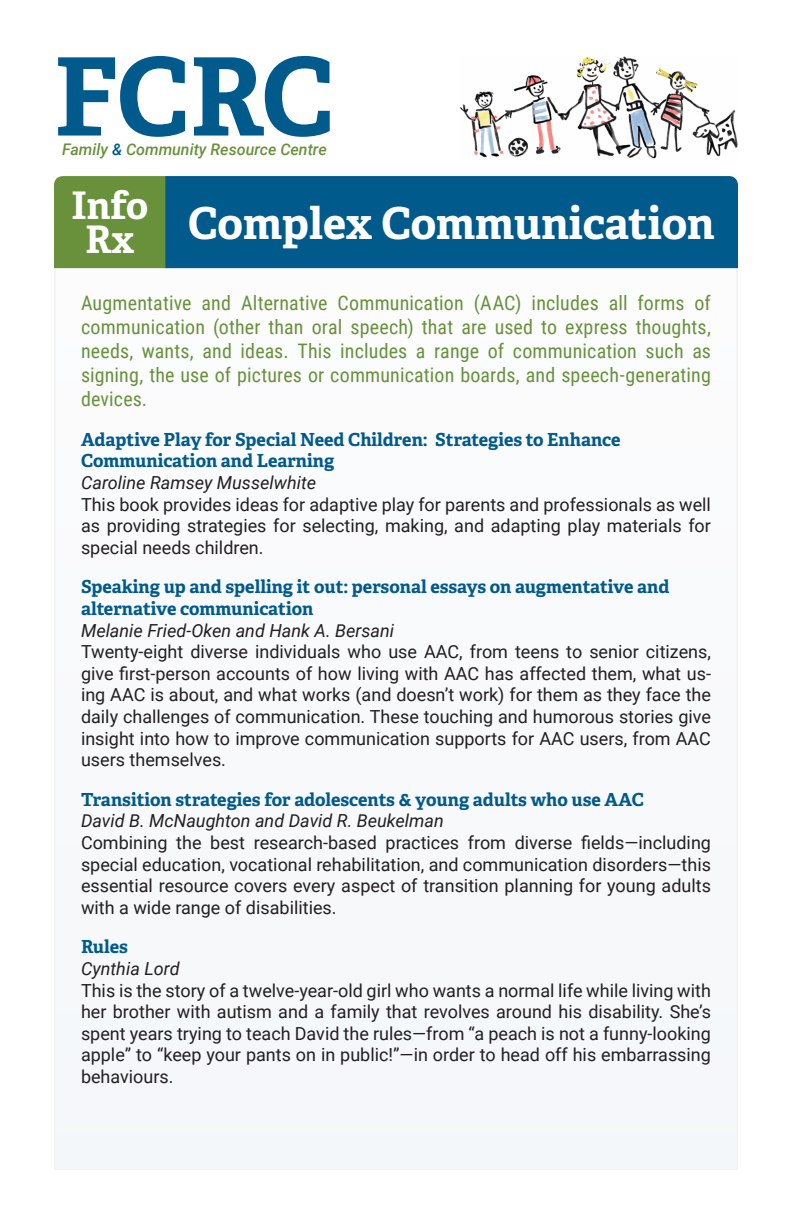
<style>
.page{position:relative;width:792px;height:1224px;background:#fff}
.page>*{position:absolute;margin:0;border:0;box-sizing:border-box;transform-origin:0 0}
.FCRC_Logo{font:700 108px "Adelle Basic";color:#005a8c}
.Rx_Title_Two_Lines{font:700 44px "Adelle Basic";color:#fff}
.INFO_Rx{font:700 38px "Adelle Basic";color:#fff}
.RX_Intro{font:20px/24px "Roboto Condensed";letter-spacing:.01em;color:#69913b;text-align:justify}
.Description{font:18px/21.6px "Roboto";color:#231f20;text-align:justify}
.Resource_Title{font:700 18px/21.6px "Adelle Basic";color:#005a8c}
.Author{font:italic 18px "Roboto";color:#231f20}
.FCRC_Tagline{font:italic 500 16px "Roboto";color:#69913b}
.s1{color:#005a8c}
</style>
<div class="page">
<img style="left:459px;top:56px;width:279px;height:103px">
<div style="left:55px;top:239px;width:682px;height:930px;background:#f8f9fb"></div>
<div style="left:54px;top:176px;width:111px;height:92px;background:#69913b"></div>
<div style="left:165px;top:176px;width:573px;height:92px;background:#005a8c"></div>
<p class="FCRC_Logo" style="left:54px;top:28px;width:282px">FCRC</p>
<p class="FCRC_Tagline" style="left:62px;top:138px;width:266px">Family <span class="s1">&amp;</span> Community Resource Centre</p>
<p class="INFO_Rx" style="left:72px;top:182px;width:78px">Info</p>
<p class="INFO_Rx" style="left:85px;top:216px;width:51px">Rx</p>
<p class="Rx_Title_Two_Lines" style="left:188px;top:195px;width:528px">Complex Communication</p>
<p class="RX_Intro" style="left:81px;top:290px;width:632px">Augmentative and Alternative Communication (AAC) includes all forms of communication (other than oral speech) that are used to express thoughts, needs, wants, and ideas. This includes a range of communication such as signing, the use of pictures or communication boards, and speech-generating devices.</p>
<p class="Resource_Title" style="left:81px;top:429px;width:541px">Adaptive Play for Special Need Children: Strategies to Enhance<br>Communication and Learning</p>
<p class="Author" style="left:81px;top:470px;width:237px">Caroline Ramsey Musselwhite</p>
<p class="Description" style="left:81px;top:493px;width:631px">This book provides ideas for adaptive play for parents and professionals as well as providing strategies for selecting, making, and adapting play materials for special needs children.</p>
<p class="Resource_Title" style="left:81px;top:576px;width:590px">Speaking up and spelling it out: personal essays on augmentative and alternative communication</p>
<p class="Author" style="left:81px;top:618px;width:315px">Melanie Fried-Oken and Hank A. Bersani</p>
<p class="Description" style="left:81px;top:640px;width:632px">Twenty-eight diverse individuals who use AAC, from teens to senior citizens, give first-person accounts of how living with AAC has affected them, what us&shy;ing AAC is about, and what works (and doesn’t work) for them as they face the daily challenges of communication. These touching and humorous stories give insight into how to improve communication supports for AAC users, from AAC users themselves.</p>
<p class="Resource_Title" style="left:81px;top:789px;width:564px">Transition strategies for adolescents &amp; young adults who use AAC</p>
<p class="Author" style="left:81px;top:808px;width:364px">David B. McNaughton and David R. Beukelman</p>
<p class="Description" style="left:81px;top:831px;width:632px">Combining the best research-based practices from diverse fields—including special education, vocational rehabilitation, and communication disorders—this essential resource covers every aspect of transition planning for young adults with a wide range of disabilities.</p>
<p class="Resource_Title" style="left:81px;top:936px;width:48px">Rules</p>
<p class="Author" style="left:81px;top:956px;width:100px">Cynthia Lord</p>
<p class="Description" style="left:81px;top:979px;width:632px">This is the story of a twelve-year-old girl who wants a normal life while living with her brother with autism and a family that revolves around his disability. She’s spent years trying to teach David the rules—from “a peach is not a funny-looking apple” to “keep your pants on in public!”—in order to head off his embarrassing behaviours.</p>
</div>
